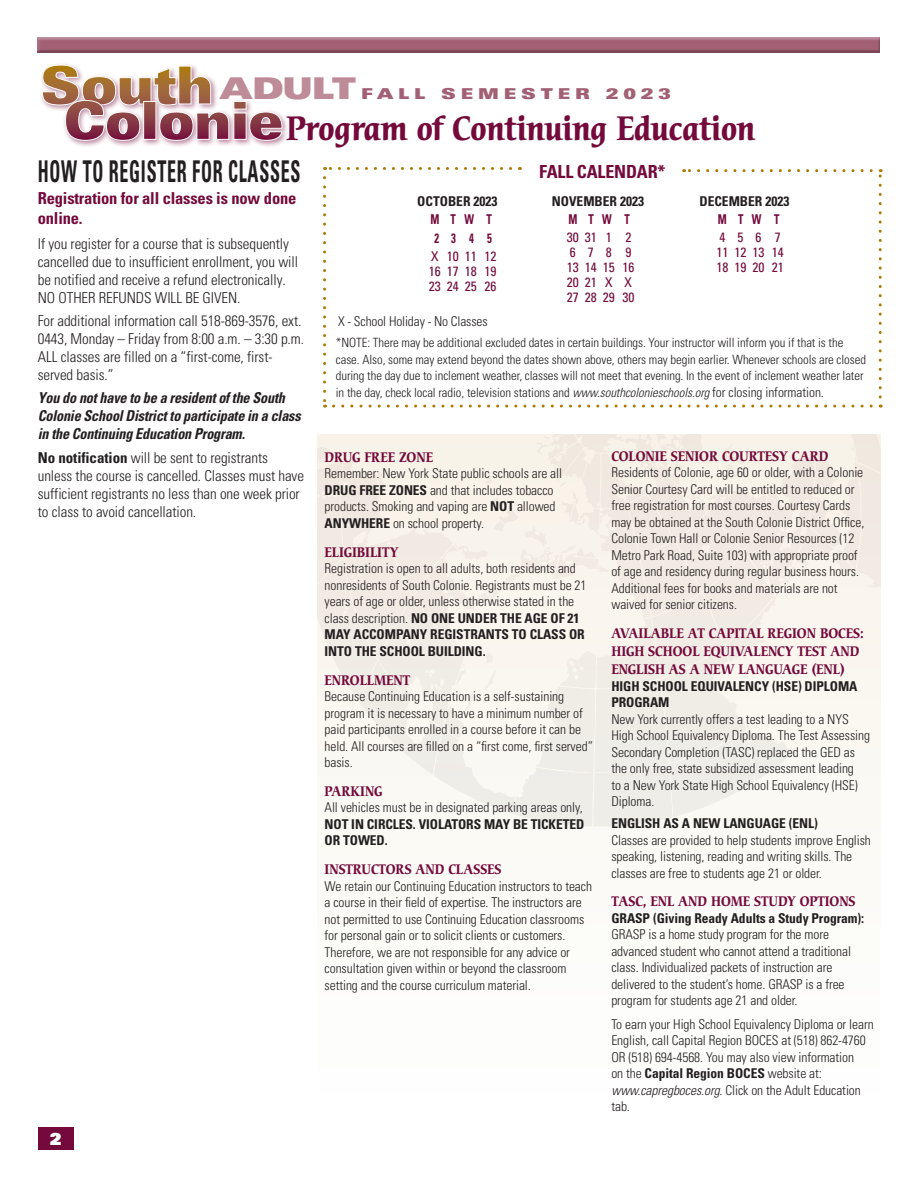
<style>
.page{position:relative;width:918px;height:1188px;background:#fff}
.page>*{position:absolute;margin:0;border:0;box-sizing:border-box;transform-origin:0 0}
.Body_style{font:700 33px "Cerigo Std";letter-spacing:-.01em;color:#730a3b;scale:.9 1}
.Application_text{font:700 condensed 30px "Univers LT Std";letter-spacing:.04em;color:#231f20;scale:.6 1}
.Body_style-2{font:30px "Univers LT Std X Black Ex";letter-spacing:-.04em;color:#be8b98}
.class_description{font:700 condensed 18px "Univers LT Std";letter-spacing:-.01em;color:#730a3b}
.Application_text-2{font:700 condensed 16.5px/19.5px "Univers LT Std";letter-spacing:-.01em;color:#730a3b}
.t1{font:16.5px "Univers LT Std X Black";color:#fff}
.Application_text-3{font:300 condensed 15px/18px "Univers LT Std";letter-spacing:-.005em;color:#231f20}
.Application_text-4{font:italic 700 condensed 15px/18px "Univers LT Std";letter-spacing:-.015em;color:#231f20;scale:.95 1}
.t2{font:15px "Univers LT Std X Black Ex";letter-spacing:.32em;color:#a26075}
.Application_text-5{font:300 condensed 13.5px/16.5px "Univers LT Std";letter-spacing:-.005em;color:#231f20}
.Application_Subs{font:700 13.5px/18px "Cerigo Std";letter-spacing:-.005em;color:#730a3b;scale:.9 1}
.Application_text-6{font:700 condensed 13.5px/16.5px "Univers LT Std";letter-spacing:-.005em;color:#231f20}
.l_il_dates{font:condensed 13.5px/15px "Univers LT Std";color:#730a3b}
.l_il_months{font:700 condensed 13.5px "Univers LT Std";color:#231f20}
.class_description-2{font:300 condensed 13.5px "Univers LT Std";letter-spacing:-.01em;color:#231f20}
.l_il_days{font:700 condensed 13.5px "Univers LT Std";letter-spacing:1.03em;color:#730a3b;scale:.8 1}
.Application_text-7{font:300 condensed 12.75px/16.5px "Univers LT Std";letter-spacing:-.005em;color:#231f20}
.s1{font-weight:700}
.s2{font-style:italic}
.s3{font-size:13.5px}
</style>
<div class="page">
<div style="left:318px;top:435px;width:562px;height:695px;background:linear-gradient(to bottom,#f3ede2,#fff)"></div>
<svg style="left:596px;top:593px;width:150px;height:178px"></svg>
<div style="left:35px;top:36px;width:846px;height:17px;background:#bc8e9d"></div>
<div style="left:35px;top:38px;width:846px;height:15px;background:#231f20;opacity:.29"></div>
<svg style="left:325px;top:167px;width:186px;height:3px"></svg>
<svg style="left:323px;top:178px;width:3px;height:230px"></svg>
<svg style="left:334px;top:405px;width:547px;height:3px"></svg>
<svg style="left:879px;top:169px;width:3px;height:228px"></svg>
<svg style="left:684px;top:169px;width:187px;height:3px"></svg>
<div style="left:38px;top:1128px;width:35px;height:22px;background:#730a3b"></div>
<div style="left:62px;top:97px;width:227px;height:50px;background:#730a3b;opacity:.5"></div>
<svg style="left:42px;top:65px;width:240px;height:76px"></svg>
<p class="Body_style-2" style="left:220px;top:70px;width:138px">ADULT</p>
<p class="t2" style="left:361px;top:85px;width:311px">FALL SEMESTER 2023</p>
<p class="Body_style" style="left:286px;top:109px;width:523px">Program of Continuing Education</p>
<p class="Application_text" style="left:38px;top:152px;width:439px">HOW TO REGISTER FOR CLASSES</p>
<p class="Application_text-2" style="left:38px;top:189px;width:260px">Registration for all classes is now done online.</p>
<p class="Application_text-3" style="left:38px;top:234px;width:262px">If you register for a course that is subsequently cancelled due to insufficient enrollment, you will be notified and receive a refund electronically.<br>NO OTHER REFUNDS WILL BE GIVEN.</p>
<p class="Application_text-3" style="left:38px;top:312px;width:268px">For additional information call 518-869-3576, ext.<br>0443, Monday – Friday from 8:00 a.m. – 3:30 p.m.<br>ALL classes are filled on a “first-come, first&shy;served basis.”</p>
<p class="Application_text-4" style="left:38px;top:389px;width:278px">You do not have to be a resident of the South<br>Colonie School District to participate in a class in the Continuing Education Program.</p>
<p class="Application_text-3" style="left:38px;top:448px;width:268px"><span class="s1">No notification</span> will be sent to registrants unless the course is cancelled. Classes must have sufficient registrants no less than one week prior to class to avoid cancellation.</p>
<p class="t1" style="left:50px;top:1128px;width:13px">2</p>
<p class="l_il_months" style="left:417px;top:193px;width:82px">OCTOBER 2023</p>
<p class="l_il_days" style="left:430px;top:211px;width:78px">MTW T</p>
<p class="l_il_days" style="left:435px;top:230px;width:73px">2345</p>
<p class="l_il_dates" style="left:431px;top:249px;width:67px">X 10 11 12</p>
<p class="l_il_dates" style="left:429px;top:264px;width:69px">16 17 18 19<br>23 24 25 26</p>
<p class="class_description" style="left:539px;top:161px;width:128px">FALL CALENDAR*</p>
<p class="l_il_months" style="left:552px;top:193px;width:94px">NOVEMBER 2023</p>
<p class="l_il_days" style="left:568px;top:211px;width:78px">MTW T</p>
<p class="l_il_dates" style="left:567px;top:229px;width:66px">30 31 1 2<br>678 9</p>
<p class="l_il_dates" style="left:567px;top:259px;width:69px">13 14 15 16<br>2021 X X<br>27 28 29 30</p>
<p class="l_il_months" style="left:699px;top:193px;width:91px">DECEMBER 2023</p>
<p class="l_il_days" style="left:718px;top:211px;width:78px">MTW T</p>
<p class="l_il_dates" style="left:719px;top:229px;width:63px">456 7</p>
<p class="l_il_dates" style="left:716px;top:244px;width:69px">11 12 13 14<br>18 19 20 21</p>
<p class="class_description-2" style="left:338px;top:313px;width:151px">X - School Holiday - No Classes</p>
<p class="Application_text-7" style="left:336px;top:335px;width:532px">*NOTE: There may be additional excluded dates in certain buildings. Your instructor will inform you if that is the case. Also, some may extend beyond the dates shown above, others may begin earlier. Whenever schools are closed during the day due to inclement weather, classes will not meet that evening. In the event of inclement weather later in the day, check local radio, television stations and <span class="s2">www.southcolonieschools.org</span> <span class="s3">for closing information.</span></p>
<p class="Application_Subs" style="left:325px;top:449px;width:122px">DRUG FREE ZONE</p>
<p class="Application_text-5" style="left:325px;top:466px;width:239px">Remember: New York State public schools are all <span class="s1">DRUG FREE ZONES</span> and that includes tobacco products. Smoking and vaping are <span class="s1">NOT</span> allowed <span class="s1">ANYWHERE</span> on school property.</p>
<p class="Application_Subs" style="left:325px;top:543px;width:84px">ELIGIBILITY</p>
<p class="Application_text-5" style="left:325px;top:560px;width:263px">Registration is open to all adults, both residents and nonresidents of South Colonie. Registrants must be 21 years of age or older, unless otherwise stated in the class description. <span class="s1">NO ONE UNDER THE AGE OF 21<br>MAY ACCOMPANY REGISTRANTS TO CLASS OR INTO THE SCHOOL BUILDING.</span></p>
<p class="Application_Subs" style="left:325px;top:671px;width:97px">ENROLLMENT</p>
<p class="Application_text-5" style="left:325px;top:688px;width:270px">Because Continuing Education is a self-sustaining program it is necessary to have a minimum number of paid participants enrolled in a course before it can be held. All courses are filled on a “first come, first served” basis.</p>
<p class="Application_Subs" style="left:325px;top:782px;width:66px">PARKING</p>
<p class="Application_text-5" style="left:325px;top:799px;width:261px">All vehicles must be in designated parking areas only,<br><span class="s1">NOT IN CIRCLES. VIOLATORS MAY BE TICKETED<br>OR TOWED.</span></p>
<p class="Application_Subs" style="left:325px;top:861px;width:198px">INSTRUCTORS AND CLASSES</p>
<p class="Application_text-5" style="left:325px;top:878px;width:269px">We retain our Continuing Education instructors to teach a course in their field of expertise. The instructors are not permitted to use Continuing Education classrooms for personal gain or to solicit clients or customers.<br>Therefore, we are not responsible for any advice or consultation given within or beyond the classroom setting and the course curriculum material.</p>
<p class="Application_Subs" style="left:611px;top:448px;width:243px">COLONIE SENIOR COURTESY CARD</p>
<p class="Application_text-5" style="left:611px;top:464px;width:254px">Residents of Colonie, age 60 or older, with a Colonie Senior Courtesy Card will be entitled to reduced or free registration for most courses. Courtesy Cards may be obtained at the South Colonie District Office, Colonie Town Hall or Colonie Senior Resources (12<br>Metro Park Road, Suite 103) with appropriate proof of age and residency during regular business hours.<br>Additional fees for books and materials are not waived for senior citizens.</p>
<p class="Application_Subs" style="left:611px;top:625px;width:282px">AVAILABLE AT CAPITAL REGION BOCES:<br>HIGH SCHOOL EQUIVALENCY TEST AND<br>ENGLISH AS A NEW LANGUAGE (ENL)</p>
<p class="Application_text-6" style="left:611px;top:678px;width:248px">HIGH SCHOOL EQUIVALENCY (HSE) DIPLOMA<br>PROGRAM</p>
<p class="Application_text-5" style="left:611px;top:711px;width:260px">New York currently offers a test leading to a NYS High School Equivalency Diploma. The Test Assessing Secondary Completion (TASC) replaced the GED as the only free, state subsidized assessment leading<br>to a New York State High School Equivalency (HSE)<br>Diploma.</p>
<p class="Application_text-6" style="left:611px;top:815px;width:208px">ENGLISH AS A NEW LANGUAGE (ENL)</p>
<p class="Application_text-5" style="left:611px;top:832px;width:261px">Classes are provided to help students improve English speaking, listening, reading and writing skills. The classes are free to students age 21 or older.</p>
<p class="Application_Subs" style="left:611px;top:893px;width:273px">TASC, ENL AND HOME STUDY OPTIONS</p>
<p class="Application_text-6" style="left:611px;top:910px;width:254px">GRASP (Giving Ready Adults a Study Program):</p>
<p class="Application_text-5" style="left:611px;top:926px;width:241px">GRASP is a home study program for the more advanced student who cannot attend a traditional class. Individualized packets of instruction are delivered to the student’s home. GRASP is a free program for students age 21 and older.</p>
<p class="Application_text-5" style="left:611px;top:1016px;width:264px">To earn your High School Equivalency Diploma or learn English, call Capital Region BOCES at (518) 862-4760<br>OR (518) 694-4568. You may also view information<br>on the <span class="s1">Capital Region BOCES</span> website at: <span class="s2">www.capregboces.org</span>. Click on the Adult Education tab.</p>
</div>
